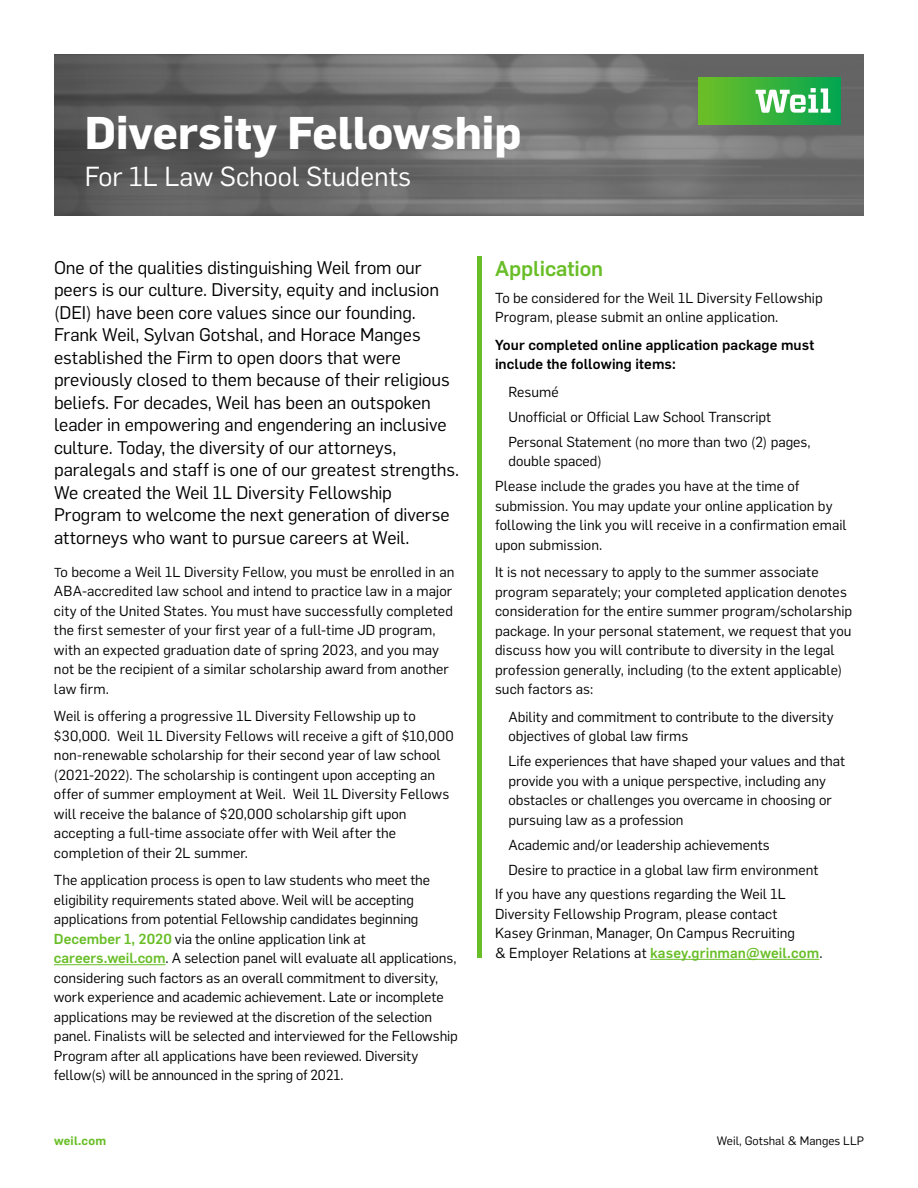
<style>
.page{position:relative;width:918px;height:1188px;background:#fff}
.page>*{position:absolute;margin:0;border:0;box-sizing:border-box;transform-origin:0 0}
.t1{font:700 45px "Flama";color:#fff}
.t2{font:27px "Flama";color:#fff}
.t3{font:500 21px "Flama";color:#69be28}
.t4{font:18px/22.5px "Flama";letter-spacing:-.005em;color:#000}
.t5{font:14.25px/19.5px "Flama";color:#000}
.t6{font:500 14.25px/19.5px "Flama";letter-spacing:.005em;color:#000}
.t7{font:12px "Flama";color:#000}
.t8{font:600 12px "Flama";letter-spacing:.02em;color:#69be28}
.s1{font-size:12.75px}
.s2{font-weight:500;color:#69be28}
</style>
<div class="page">
<img style="left:568px;top:54px;width:296px;height:162px">
<svg style="left:54px;top:54px;width:514px;height:162px;background:#666"></svg>
<hr style="left:54px;top:964px;width:112px;height:1px;background:#69be28">
<hr style="left:650px;top:959px;width:169px;height:1px;background:#69be28">
<div style="left:699px;top:78px;width:141px;height:47px;background:linear-gradient(to right,#6ebf26,#02a650)"></div>
<svg style="left:756px;top:88px;width:75px;height:25px"></svg>
<div style="left:477px;top:256px;width:5px;height:702px;background:#69be28"></div>
<h1 class="t1" style="left:85px;top:101px;width:438px">Diversity Fellowship</h1>
<h2 class="t2" style="left:85px;top:157px;width:328px">For 1L Law School Students</h2>
<p class="t4" style="left:54px;top:255px;width:407px">One of the qualities distinguishing Weil from our peers is our culture. Diversity, equity and inclusion (DEI) have been core values since our founding.<br>Frank Weil, Sylvan Gotshal, and Horace Manges established the Firm to open doors that were previously closed to them because of their religious beliefs. For decades, Weil has been an outspoken leader in empowering and engendering an inclusive culture. Today, the diversity of our attorneys, paralegals and staff is one of our greatest strengths.<br>We created the Weil 1L Diversity Fellowship Program to welcome the next generation of diverse attorneys who want to pursue careers at Weil.</p>
<p class="t5" style="left:54px;top:561px;width:402px"><span class="s1">T</span>o become a Weil 1L Diversity Fellow, you must be enrolled in an ABA-accredited law school and intend to practice law in a major city of the United States. You must have successfully completed the first semester of your first year of a full-time JD program, with an expected graduation date of spring 2023, and you may not be the recipient of a similar scholarship award from another law firm.</p>
<p class="t5" style="left:54px;top:705px;width:401px">Weil is offering a progressive 1L Diversity Fellowship up to $30,000. Weil 1L Diversity Fellows will receive a gift of $10,000 non-renewable scholarship for their second year of law school (2021-2022). The scholarship is contingent upon accepting an offer of summer employment at Weil. Weil 1L Diversity Fellows will receive the balance of $20,000 scholarship gift upon accepting a full-time associate offer with Weil after the completion of their 2L summer.</p>
<p class="t5" style="left:54px;top:870px;width:405px">The application process is open to law students who meet the eligibility requirements stated above. Weil will be accepting applications from potential Fellowship candidates beginning <span class="s2">December 1, 2020</span> via the online application link at <span class="s2">careers.weil.com</span>. A selection panel will evaluate all applications, considering such factors as an overall commitment to diversity, work experience and academic achievement. Late or incomplete applications may be reviewed at the discretion of the selection panel. Finalists will be selected and interviewed for the Fellowship Program after all applications have been reviewed. Diversity fellow(s) will be announced in the spring of 2021.</p>
<h3 class="t3" style="left:495px;top:254px;width:110px">Application</h3>
<p class="t5" style="left:495px;top:287px;width:329px">To be considered for the Weil 1L Diversity Fellowship<br>Program, please submit an online application.</p>
<p class="t6" style="left:495px;top:334px;width:321px">Your completed online application package must include the following items:</p>
<p class="t5" style="left:508px;top:379px;width:304px;line-height:24.9px">Resumé<br>Unofficial or Official Law School Transcript<br>Personal Statement (no more than two (2) pages,</p>
<p class="t5" style="left:495px;top:448px;width:306px;line-height:24.9px;text-indent:13px">double spaced)<br>Please include the grades you have at the time of</p>
<p class="t5" style="left:495px;top:495px;width:353px">submission. You may update your online application by following the link you will receive in a confirmation email upon submission.</p>
<p class="t5" style="left:495px;top:561px;width:359px">It is not necessary to apply to the summer associate program separately; your completed application denotes consideration for the entire summer program/scholarship package. In your personal statement, we request that you discuss how you will contribute to diversity in the legal profession generally, including (to the extent applicable) such factors as:</p>
<p class="t5" style="left:508px;top:706px;width:327px">Ability and commitment to contribute to the diversity objectives of global law firms</p>
<p class="t5" style="left:508px;top:751px;width:338px">Life experiences that have shaped your values and that provide you with a unique perspective, including any obstacles or challenges you overcame in choosing or pursuing law as a profession</p>
<p class="t5" style="left:508px;top:834px;width:263px">Academic and/or leadership achievements</p>
<p class="t5" style="left:508px;top:859px;width:311px">Desire to practice in a global law firm environment</p>
<p class="t5" style="left:495px;top:884px;width:292px">If you have any questions regarding the Weil 1L</p>
<p class="t5" style="left:495px;top:903px;width:329px">Diversity Fellowship Program, please contact<br>Kasey Grinman, Manager, On Campus Recruiting<br>&amp; Employer Relations at <span class="s2">kasey.grinman@weil.com</span>.</p>
<p class="t8" style="left:54px;top:1132px;width:54px">weil.com</p>
<p class="t7" style="left:717px;top:1133px;width:149px">Weil, Gotshal &amp; Manges LLP</p>
</div>
